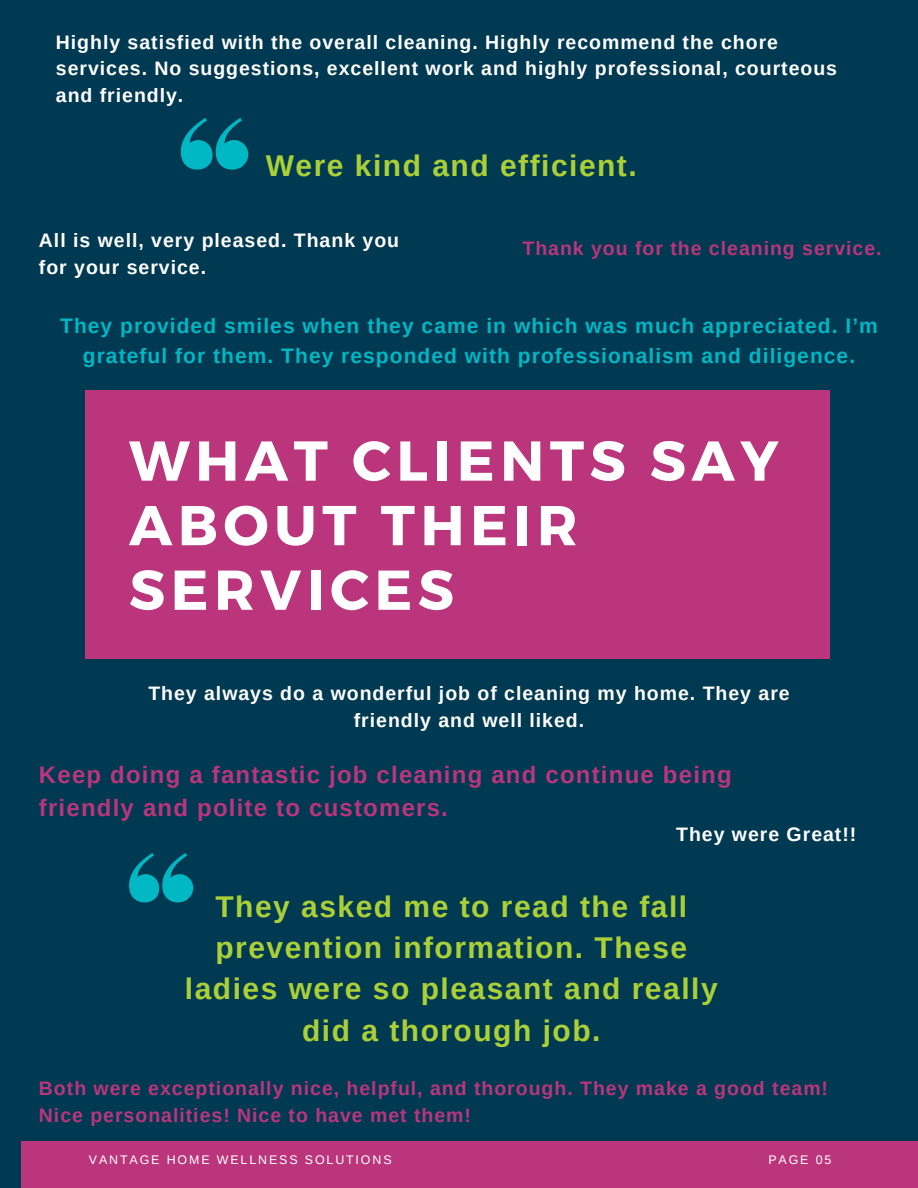
<style>
.page{position:relative;width:918px;height:1188px;background:#003952}
.page>*{position:absolute;margin:0;border:0;box-sizing:border-box;transform-origin:0 0}
.t1{font:700 56.1px/64.5px "Montserrat";letter-spacing:.1em;color:#fff}
.t2{font:700 30px/41.2px "Arimo";letter-spacing:.05em;color:#abd037;text-align:center}
.t3{font:700 24px/32.7px "Arimo";letter-spacing:.05em;color:#ba357c}
.t4{font:700 21px/29.2px "Arimo";letter-spacing:.05em;color:#00b7c4;text-align:center}
.t5{font:700 19.5px/27px "Arimo";letter-spacing:.05em;color:#fff}
.t6{font:700 19.5px/27px "Arimo";letter-spacing:.05em;color:#ba357c}
.t7{font:12.45px "Arimo";letter-spacing:.15em;color:#fff}
</style>
<div class="page">
<div style="left:85px;top:391px;width:745px;height:268px;background:#ba357c"></div>
<div style="left:21px;top:1142px;width:897px;height:46px;background:#ba357c"></div>
<svg style="left:181px;top:118px;width:67px;height:52px"></svg>
<svg style="left:129px;top:853px;width:64px;height:49px"></svg>
<p class="t5" style="left:56px;top:29px;width:783px;line-height:26.2px">Highly satisfied with the overall cleaning. Highly recommend the chore services. No suggestions, excellent work and highly professional, courteous and friendly.</p>
<h2 class="t2" style="left:266px;top:145px;width:372px">Were kind and efficient.</h2>
<p class="t5" style="left:39px;top:227px;width:362px">All is well, very pleased. Thank you for your service.</p>
<p class="t6" style="left:522px;top:234px;width:361px">Thank you for the cleaning service.</p>
<p class="t4" style="left:60px;top:311px;width:819px">They provided smiles when they came in which was much appreciated. I’m grateful for them. They responded with professionalism and diligence.</p>
<h1 class="t1" style="left:129px;top:426px;width:651px">WHAT CLIENTS SAY<br>ABOUT THEIR<br>SERVICES</h1>
<p class="t5" style="left:148px;top:680px;width:643px;text-align:center">They always do a wonderful job of cleaning my home. They are friendly and well liked.</p>
<p class="t3" style="left:39px;top:759px;width:694px">Keep doing a fantastic job cleaning and continue being friendly and polite to customers.</p>
<p class="t5" style="left:676px;top:821px;width:182px">They were Great!!</p>
<h2 class="t2" style="left:185px;top:886px;width:534px">They asked me to read the fall prevention information. These ladies were so pleasant and really did a thorough job.</h2>
<p class="t6" style="left:39px;top:1074px;width:791px">Both were exceptionally nice, helpful, and thorough. They make a good team!<br>Nice personalities! Nice to have met them!</p>
<p class="t7" style="left:89px;top:1153px;width:304px">VANTAGE HOME WELLNESS SOLUTIONS</p>
<p class="t7" style="left:768px;top:1153px;width:65px">PAGE 05</p>
</div>
